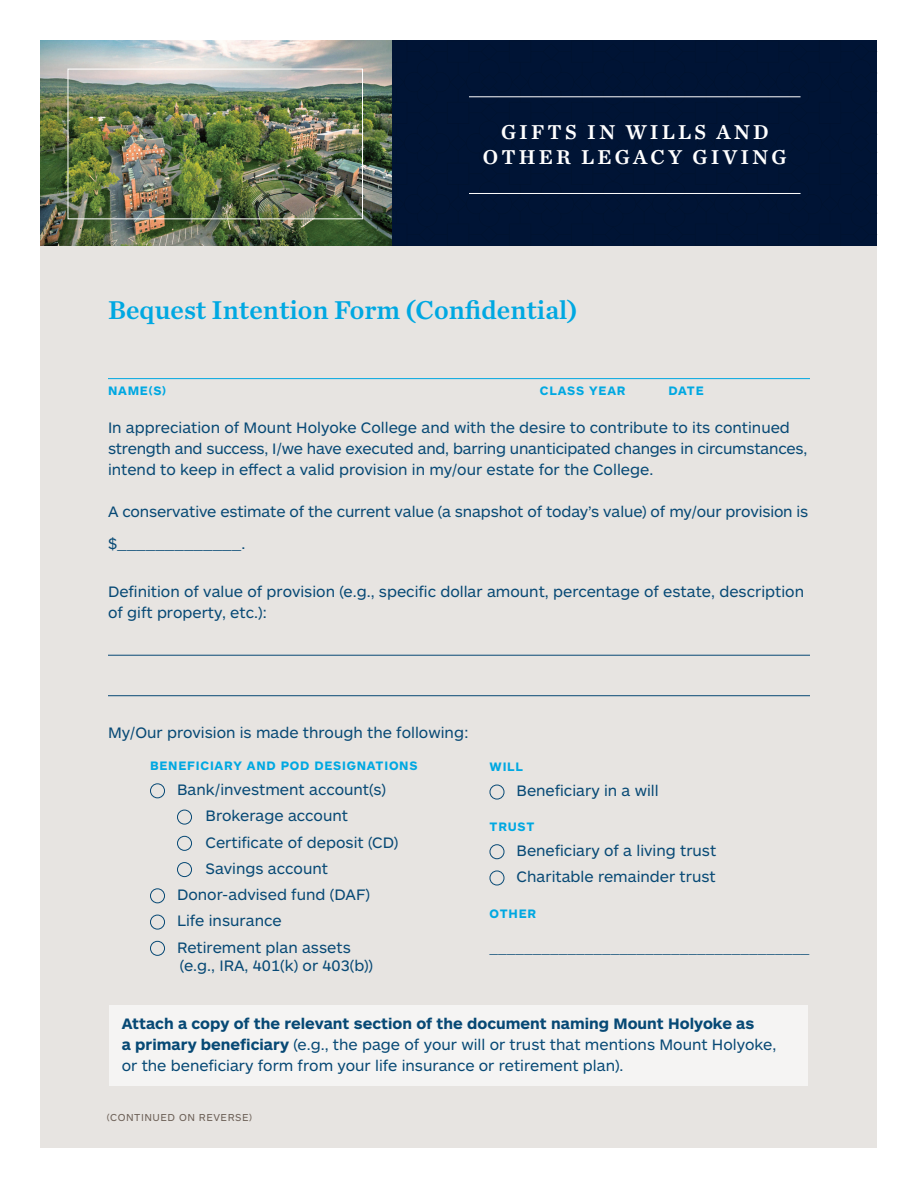
<style>
.page{position:relative;width:918px;height:1188px;background:#fff}
.page>*{position:absolute;margin:0;border:0;box-sizing:border-box;transform-origin:0 0}
.t1{font:27px "Chronicle Text G2 Semi";color:#00a8e2}
.t2{font:21px/25.2px "Chronicle Text G2 Semi";letter-spacing:.15em;color:#fff;text-align:center}
.t3{font:15.75px/21px "ARS Maquette Pro";color:#074975}
.t4{font:14.25px "ARS Maquette Pro";color:#074975}
.t5{font:700 12.75px "ARS Maquette Pro";letter-spacing:.06em;color:#00a8e2}
.t6{font:10.5px "ARS Maquette Pro";letter-spacing:.05em;color:#6e6259}
.s1{font-weight:700}
</style>
<div class="page">
<div style="left:40px;top:246px;width:838px;height:902px;background:#e7e4e1"></div>
<div style="left:392px;top:40px;width:486px;height:206px;background:#001435"></div>
<img style="left:40px;top:40px;width:352px;height:206px">
<hr style="left:108px;top:378px;width:702px;height:1px;background:#00a8e2">
<hr style="left:108px;top:655px;width:702px;height:1px;background:#074975">
<hr style="left:108px;top:695px;width:702px;height:1px;background:#074975">
<hr style="left:469px;top:193px;width:332px;height:1px;background:#fff">
<hr style="left:469px;top:96px;width:332px;height:1px;background:#fff">
<div style="left:150px;top:783px;width:15px;height:15px;border:1px solid #074975;border-radius:50%"></div>
<div style="left:177px;top:810px;width:15px;height:14px;border:1px solid #074975;border-radius:50%"></div>
<div style="left:177px;top:836px;width:15px;height:15px;border:1px solid #074975;border-radius:50%"></div>
<div style="left:177px;top:862px;width:15px;height:15px;border:1px solid #074975;border-radius:50%"></div>
<div style="left:150px;top:888px;width:15px;height:15px;border:1px solid #074975;border-radius:50%"></div>
<div style="left:150px;top:915px;width:15px;height:14px;border:1px solid #074975;border-radius:50%"></div>
<div style="left:150px;top:941px;width:15px;height:15px;border:1px solid #074975;border-radius:50%"></div>
<div style="left:490px;top:785px;width:14px;height:14px;border:1px solid #074975;border-radius:50%"></div>
<div style="left:490px;top:844px;width:14px;height:15px;border:1px solid #074975;border-radius:50%"></div>
<div style="left:490px;top:871px;width:14px;height:14px;border:1px solid #074975;border-radius:50%"></div>
<div style="left:68px;top:69px;width:295px;height:150px;border:1px solid #fff"></div>
<div style="left:110px;top:1005px;width:698px;height:81px;background:#f5f4f3"></div>
<h2 class="t2" style="left:483px;top:118px;width:305px">GIFTS IN WILLS AND<br>OTHER LEGACY GIVING</h2>
<h1 class="t1" style="left:108px;top:289px;width:471px">Bequest Intention Form (Confidential)</h1>
<p class="t5" style="left:108px;top:382px;width:60px">NAME(S)</p>
<p class="t5" style="left:540px;top:382px;width:87px">CLASS YEAR</p>
<p class="t5" style="left:668px;top:382px;width:37px">DATE</p>
<p class="t3" style="left:108px;top:416px;width:701px">In appreciation of Mount Holyoke College and with the desire to contribute to its continued strength and success, I/we have executed and, barring unanticipated changes in circumstances, intend to keep in effect a valid provision in my/our estate for the College.</p>
<p class="t3" style="left:108px;top:495px;width:702px;line-height:31.5px">A conservative estimate of the current value (a snapshot of today’s value) of my/our provision is $_____________.</p>
<p class="t3" style="left:108px;top:580px;width:698px">Definition of value of provision (e.g., specific dollar amount, percentage of estate, description of gift property, etc.):</p>
<p class="t3" style="left:108px;top:721px;width:362px">My/Our provision is made through the following:</p>
<p class="t5" style="left:150px;top:757px;width:269px">BENEFICIARY AND POD DESIGNATIONS</p>
<p class="t3" style="left:177px;top:779px;width:210px">Bank/investment account(s)</p>
<p class="t3" style="left:206px;top:805px;width:144px">Brokerage account</p>
<p class="t3" style="left:206px;top:831px;width:194px">Certificate of deposit (CD)</p>
<p class="t3" style="left:206px;top:857px;width:124px">Savings account</p>
<p class="t3" style="left:177px;top:884px;width:194px">Donor-advised fund (DAF)</p>
<p class="t3" style="left:177px;top:910px;width:106px">Life insurance</p>
<p class="t3" style="left:177px;top:936px;width:175px">Retirement plan assets</p>
<p class="t3" style="left:180px;top:954px;width:195px">(e.g., IRA, 401(k) or 403(b))</p>
<p class="t5" style="left:490px;top:758px;width:35px">WILL</p>
<p class="t3" style="left:517px;top:780px;width:144px">Beneficiary in a will</p>
<p class="t5" style="left:490px;top:818px;width:46px">TRUST</p>
<p class="t3" style="left:517px;top:837px;width:201px;line-height:26.2px">Beneficiary of a living trust<br>Charitable remainder trust</p>
<p class="t5" style="left:490px;top:906px;width:48px">OTHER</p>
<p class="t4" style="left:490px;top:939px;width:322px">_____________________________________</p>
<p class="t3" style="left:122px;top:1013px;width:656px"><span class="s1">Attach a copy of the relevant section of the document naming Mount Holyoke as<br>a primary beneficiary</span> (e.g., the page of your will or trust that mentions Mount Holyoke, or the beneficiary form from your life insurance or retirement plan).</p>
<p class="t6" style="left:107px;top:1111px;width:147px">(CONTINUED ON REVERSE)</p>
</div>
